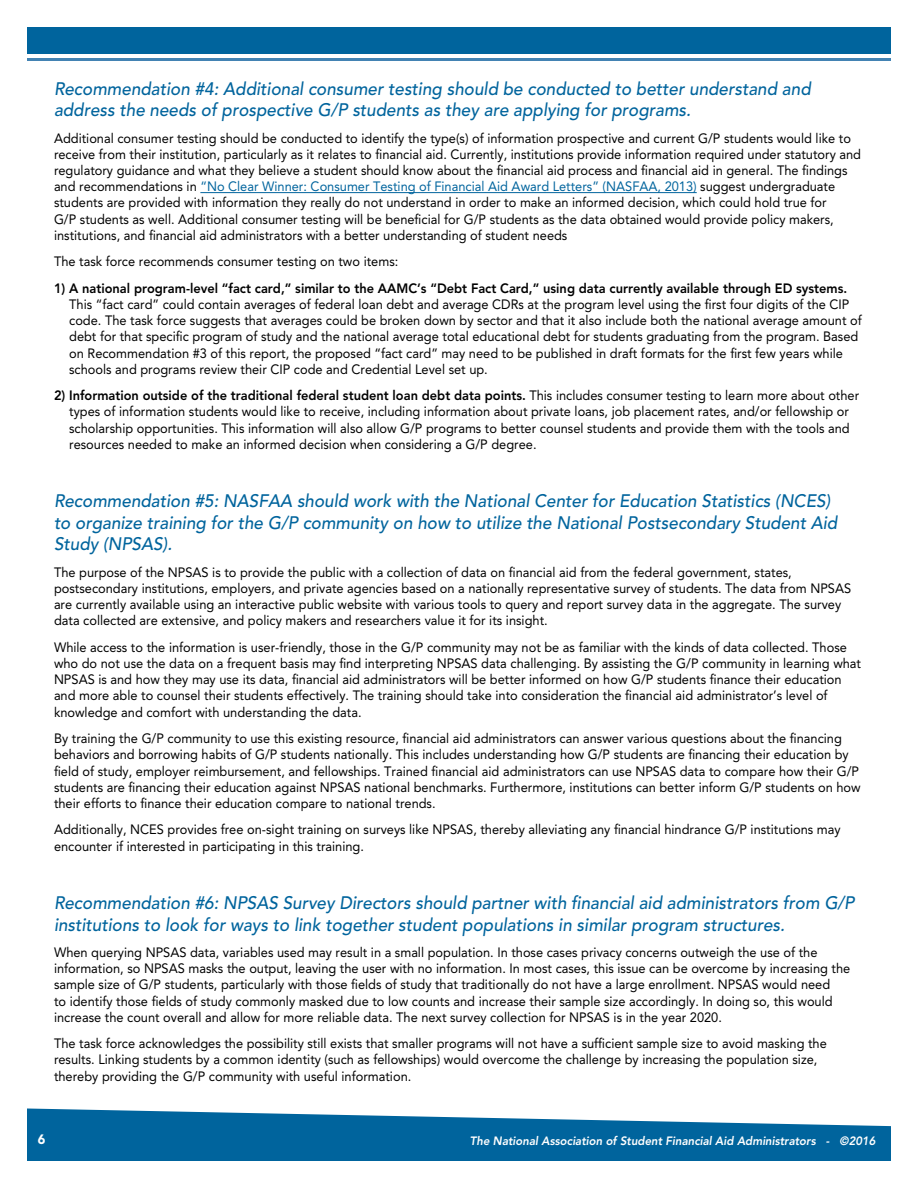
<style>
.page{position:relative;width:918px;height:1188px;background:#fff}
.page>*{position:absolute;margin:0;border:0;box-sizing:border-box;transform-origin:0 0}
.t1{font:italic 500 18px/21.6px "Avenir LT Std";color:#00649d;scale:.95 1}
.t2{font:13.5px/16.2px "Avenir LT Std";color:#000;scale:.95 1}
.t3{font:800 13.5px "Avenir LT Std";color:#000;scale:.95 1}
.t4{font:900 13.5px "Avenir LT Std";color:#fff;scale:.95 1}
.t5{font:italic 800 12px "Avenir LT Std";color:#fff;scale:.95 1}
.s1{color:#00649d}
.s2{font-weight:800}
</style>
<div class="page">
<div style="left:27px;top:27px;width:864px;height:27px;background:#00649d"></div>
<hr style="left:27px;top:58px;width:864px;height:3px;background:#4383b3">
<svg style="left:27px;top:1108px;width:864px;height:26px"></svg>
<div style="left:27px;top:1134px;width:864px;height:27px;background:#00649d"></div>
<hr style="left:200px;top:192px;width:497px;height:1px;background:#00649d">
<h1 class="t1" style="left:54px;top:78px;width:798px">Recommendation #4: Additional consumer testing should be conducted to better understand and address the needs of prospective G/P students as they are applying for programs.</h1>
<p class="t2" style="left:54px;top:130px;width:851px">Additional consumer testing should be conducted to identify the type(s) of information prospective and current G/P students would like to receive from their institution, particularly as it relates to financial aid. Currently, institutions provide information required under statutory and regulatory guidance and what they believe a student should know about the financial aid process and financial aid in general. The findings and recommendations in <span class="s1">“No Clear Winner: Consumer Testing of Financial Aid Award Letters” (NASFAA, 2013)</span> suggest undergraduate students are provided with information they really do not understand in order to make an informed decision, which could hold true for<br>G/P students as well. Additional consumer testing will be beneficial for G/P students as the data obtained would provide policy makers, institutions, and financial aid administrators with a better understanding of student needs</p>
<p class="t2" style="left:54px;top:254px;width:364px">The task force recommends consumer testing on two items:</p>
<p class="t3" style="left:54px;top:280px;width:837px">1) A national program-level “fact card,” similar to the AAMC’s “Debt Fact Card,” using data currently available through ED systems.</p>
<p class="t2" style="left:69px;top:296px;width:836px">This “fact card” could contain averages of federal loan debt and average CDRs at the program level using the first four digits of the CIP code. The task force suggests that averages could be broken down by sector and that it also include both the national average amount of debt for that specific program of study and the national average total educational debt for students graduating from the program. Based on Recommendation #3 of this report, the proposed “fact card” may need to be published in draft formats for the first few years while schools and programs review their CIP code and Credential Level set up.</p>
<p class="t2" style="left:69px;top:388px;width:833px;text-indent:-15px"><span class="s2">2) Information outside of the traditional federal student loan debt data points.</span> This includes consumer testing to learn more about other types of information students would like to receive, including information about private loans, job placement rates, and/or fellowship or scholarship opportunities. This information will also allow G/P programs to better counsel students and provide them with the tools and resources needed to make an informed decision when considering a G/P degree.</p>
<h1 class="t1" style="left:54px;top:491px;width:826px">Recommendation #5: NASFAA should work with the National Center for Education Statistics (NCES) to organize training for the G/P community on how to utilize the National Postsecondary Student Aid<br>Study (NPSAS).</h1>
<p class="t2" style="left:54px;top:564px;width:841px">The purpose of the NPSAS is to provide the public with a collection of data on financial aid from the federal government, states, postsecondary institutions, employers, and private agencies based on a nationally representative survey of students. The data from NPSAS are currently available using an interactive public website with various tools to query and report survey data in the aggregate. The survey data collected are extensive, and policy makers and researchers value it for its insight.</p>
<p class="t2" style="left:54px;top:639px;width:851px">While access to the information is user-friendly, those in the G/P community may not be as familiar with the kinds of data collected. Those who do not use the data on a frequent basis may find interpreting NPSAS data challenging. By assisting the G/P community in learning what NPSAS is and how they may use its data, financial aid administrators will be better informed on how G/P students finance their education and more able to counsel their students effectively. The training should take into consideration the financial aid administrator’s level of knowledge and comfort with understanding the data.</p>
<p class="t2" style="left:54px;top:730px;width:851px">By training the G/P community to use this existing resource, financial aid administrators can answer various questions about the financing behaviors and borrowing habits of G/P students nationally. This includes understanding how G/P students are financing their education by field of study, employer reimbursement, and fellowships. Trained financial aid administrators can use NPSAS data to compare how their G/P students are financing their education against NPSAS national benchmarks. Furthermore, institutions can better inform G/P students on how their efforts to finance their education compare to national trends.</p>
<p class="t2" style="left:54px;top:822px;width:830px">Additionally, NCES provides free on-sight training on surveys like NPSAS, thereby alleviating any financial hindrance G/P institutions may encounter if interested in participating in this training.</p>
<h1 class="t1" style="left:54px;top:892px;width:844px">Recommendation #6: NPSAS Survey Directors should partner with financial aid administrators from G/P institutions to look for ways to link together student populations in similar program structures.</h1>
<p class="t2" style="left:54px;top:944px;width:840px">When querying NPSAS data, variables used may result in a small population. In those cases privacy concerns outweigh the use of the information, so NPSAS masks the output, leaving the user with no information. In most cases, this issue can be overcome by increasing the sample size of G/P students, particularly with those fields of study that traditionally do not have a large enrollment. NPSAS would need<br>to identify those fields of study commonly masked due to low counts and increase their sample size accordingly. In doing so, this would increase the count overall and allow for more reliable data. The next survey collection for NPSAS is in the year 2020.</p>
<p class="t2" style="left:54px;top:1036px;width:815px">The task force acknowledges the possibility still exists that smaller programs will not have a sufficient sample size to avoid masking the results. Linking students by a common identity (such as fellowships) would overcome the challenge by increasing the population size, thereby providing the G/P community with useful information.</p>
<p class="t4" style="left:38px;top:1131px;width:9px">6</p>
<p class="t5" style="left:470px;top:1133px;width:429px">The National Association of Student Financial Aid Administrators - ©2016</p>
</div>
